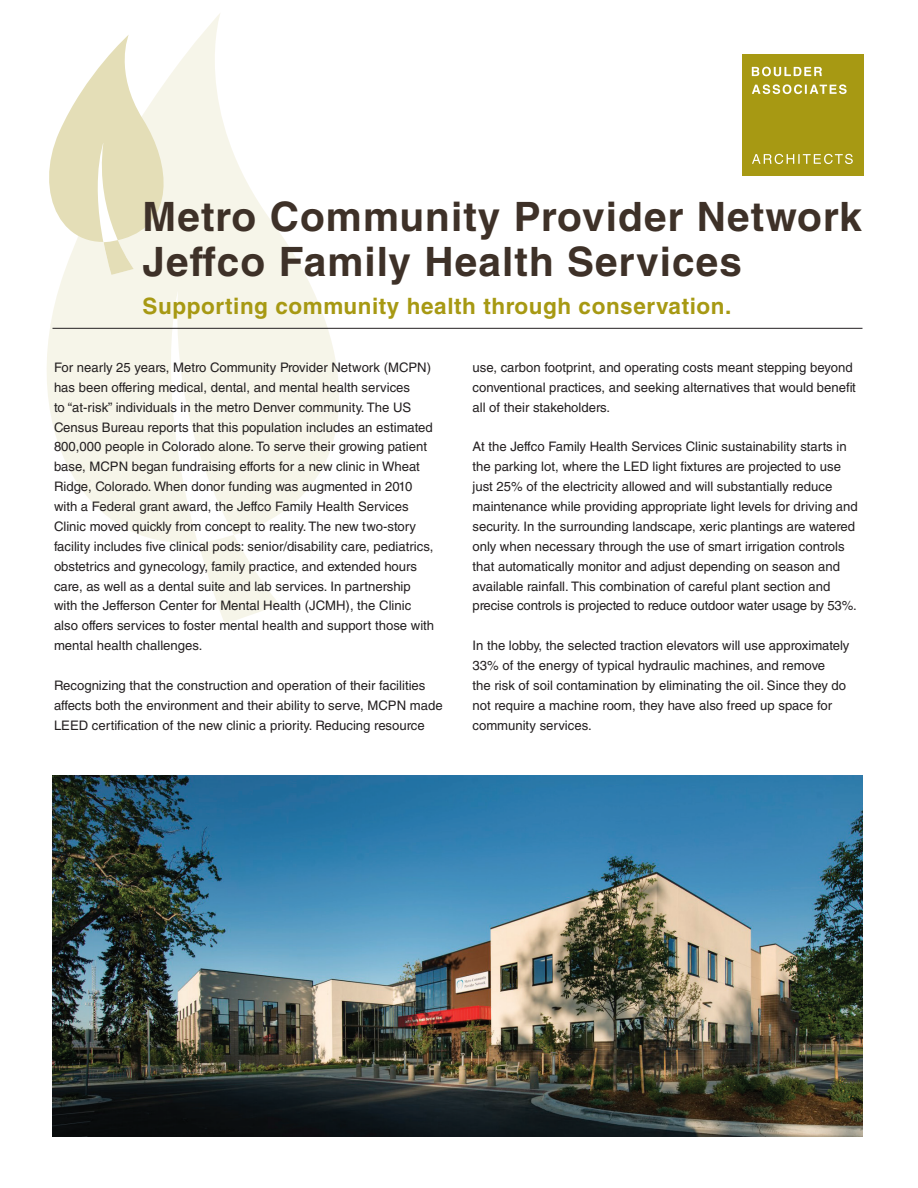
<style>
.page{position:relative;width:918px;height:1188px;background:#fff}
.page>*{position:absolute;margin:0;border:0;box-sizing:border-box;transform-origin:0 0}
.t1{font:700 40.5px/45px "Helvetica LT Std";letter-spacing:.025em;color:#3e3128}
.t2{font:700 22.5px "Helvetica LT Std";letter-spacing:.025em;color:#a79913}
.t3{font:13.2px/19.8px "Helvetica LT Std";color:#231f20}
</style>
<div class="page">
<div style="left:742px;top:55px;width:122px;height:121px;background:#a79913"></div>
<svg style="left:752px;top:154px;width:101px;height:10px"></svg>
<svg style="left:752px;top:67px;width:70px;height:9px"></svg>
<svg style="left:752px;top:84px;width:95px;height:10px"></svg>
<svg style="left:47px;top:14px;width:327px;height:522px"></svg>
<svg style="left:144px;top:291px;width:136px;height:252px;background:#f7f6eb"></svg>
<svg style="left:198px;top:535px;width:82px;height:89px"></svg>
<svg style="left:47px;top:35px;width:127px;height:240px"></svg>
<hr style="left:52px;top:328px;width:810px;height:1px;background:#231f20">
<img style="left:52px;top:775px;width:810px;height:362px">
<h1 class="t1" style="left:143px;top:194px;width:721px">Metro Community Provider Network<br>Jeffco Family Health Services</h1>
<h2 class="t2" style="left:143px;top:293px;width:590px">Supporting community health through conservation.</h2>
<p class="t3" style="left:54px;top:357px;width:382px">For nearly 25 years, Metro Community Provider Network (MCPN) has been offering medical, dental, and mental health services<br>to “at-risk” individuals in the metro Denver community. The US Census Bureau reports that this population includes an estimated 800,000 people in Colorado alone. To serve their growing patient base, MCPN began fundraising efforts for a new clinic in Wheat Ridge, Colorado. When donor funding was augmented in 2010 with a Federal grant award, the Jeffco Family Health Services Clinic moved quickly from concept to reality. The new two-story facility includes five clinical pods: senior/disability care, pediatrics, obstetrics and gynecology, family practice, and extended hours care, as well as a dental suite and lab services. In partnership with the Jefferson Center for Mental Health (JCMH), the Clinic also offers services to foster mental health and support those with mental health challenges.</p>
<p class="t3" style="left:54px;top:675px;width:390px">Recognizing that the construction and operation of their facilities affects both the environment and their ability to serve, MCPN made<br>LEED certification of the new clinic a priority. Reducing resource</p>
<p class="t3" style="left:473px;top:357px;width:385px">use, carbon footprint, and operating costs meant stepping beyond conventional practices, and seeking alternatives that would benefit all of their stakeholders.</p>
<p class="t3" style="left:473px;top:437px;width:387px">At the Jeffco Family Health Services Clinic sustainability starts in the parking lot, where the LED light fixtures are projected to use just 25% of the electricity allowed and will substantially reduce maintenance while providing appropriate light levels for driving and security. In the surrounding landscape, xeric plantings are watered only when necessary through the use of smart irrigation controls that automatically monitor and adjust depending on season and available rainfall. This combination of careful plant section and precise controls is projected to reduce outdoor water usage by 53%.</p>
<p class="t3" style="left:473px;top:636px;width:378px">In the lobby, the selected traction elevators will use approximately 33% of the energy of typical hydraulic machines, and remove<br>the risk of soil contamination by eliminating the oil. Since they do not require a machine room, they have also freed up space for community services.</p>
</div>
